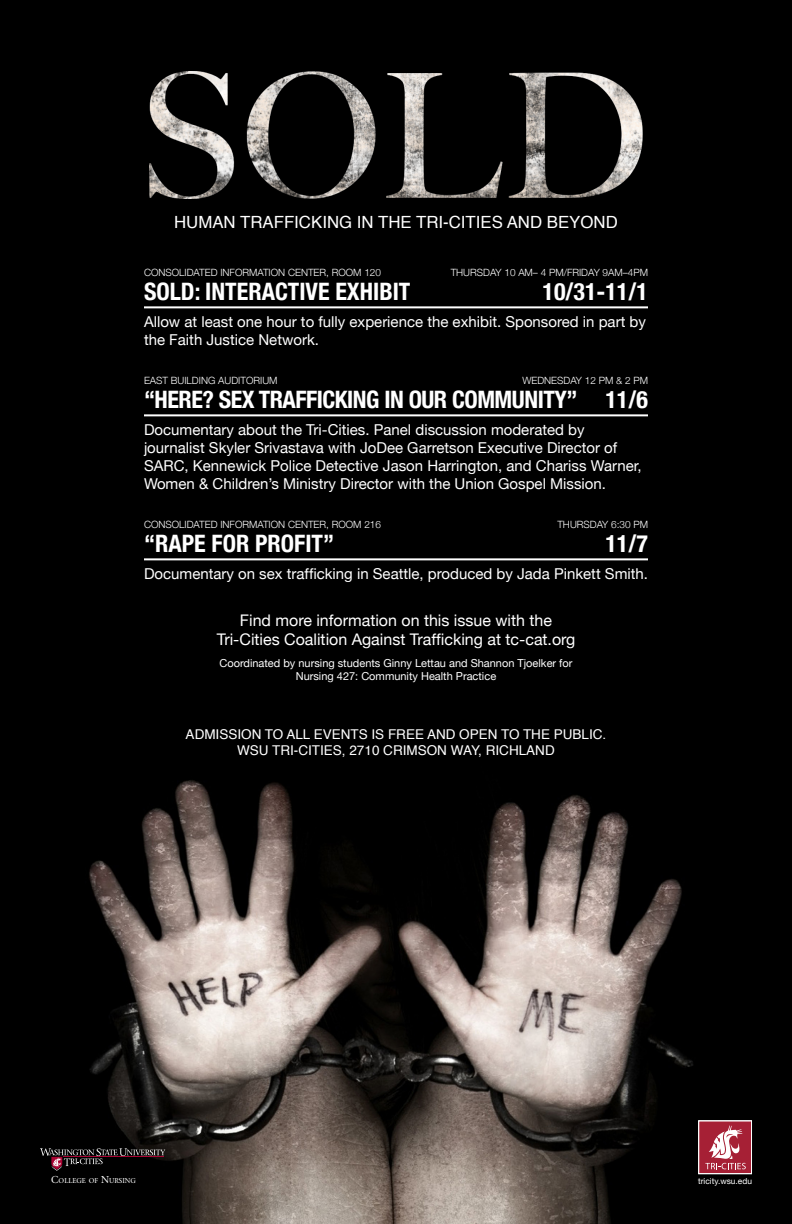
<style>
.page{position:relative;width:792px;height:1224px;background:#fff}
.page>*{position:absolute;margin:0;border:0;box-sizing:border-box;transform-origin:0 0}
.name_date{font:700 condensed 24px "Helvetica Neue";color:#fff}
.name_date-2{font:700 condensed 24px "Helvetica Neue";letter-spacing:-.02em;color:#fff}
.t1{font:16.8px "Helvetica";color:#fff}
.further_details{font:16px/19.2px "Helvetica Neue";color:#fff;text-align:center}
.further_details-2{font:15px/18px "Helvetica Neue";color:#fff}
.t2{font:13.5px "Helvetica";color:#fff}
.further_details-3{font:11px/13.2px "Helvetica Neue";color:#fff;text-align:center}
.where_day{font:300 10px "Helvetica Neue";color:#fff}
.further_details-4{font:8.4px "Helvetica Neue";color:#fff}
.further_details-5{font:7px "Stone Serif";color:#fff}
.s1{font-size:10px}
</style>
<div class="page">
<img style="left:0;top:0;width:792px;height:1224px">
<img style="left:150px;top:72px;width:492px;height:126px">
<hr style="left:144px;top:306px;width:504px;height:2px;background:#fff">
<hr style="left:144px;top:414px;width:504px;height:2px;background:#fff">
<hr style="left:144px;top:558px;width:504px;height:2px;background:#fff">
<div style="left:699px;top:1121px;width:53px;height:53px;background:#a62035"></div>
<svg style="left:705px;top:1126px;width:41px;height:43px"></svg>
<div style="left:698px;top:1120px;width:54px;height:54px;border:1px solid #fff"></div>
<svg style="left:40px;top:1148px;width:125px;height:23px"></svg>
<p class="t1" style="left:174px;top:209px;width:445px">HUMAN TRAFFICKING IN THE TRI-CITIES AND BEYOND</p>
<p class="where_day" style="left:144px;top:267px;width:239px">CONSOLIDATED INFORMATION CENTER, ROOM 120</p>
<p class="where_day" style="left:451px;top:267px;width:199px">THURSDAY 10 AM– 4 PM/FRIDAY 9AM–4PM</p>
<p class="name_date" style="left:144px;top:277px;width:268px">SOLD: INTERACTIVE EXHIBIT</p>
<p class="name_date" style="left:543px;top:277px;width:107px">10/31-11/1</p>
<p class="further_details-2" style="left:144px;top:313px;width:504px">Allow at least one hour to fully experience the exhibit. Sponsored in part by the Faith Justice Network.</p>
<p class="where_day" style="left:144px;top:375px;width:135px">EAST BUILDING AUDITORIUM</p>
<p class="where_day" style="left:522px;top:375px;width:127px">WEDNESDAY 12 PM &amp; 2 PM</p>
<p class="name_date-2" style="left:144px;top:385px;width:506px">“HERE? SEX TRAFFICKING IN OUR COMMUNITY” 11/6</p>
<p class="further_details-2" style="left:144px;top:421px;width:499px">Documentary about the Tri-Cities. Panel discussion moderated by journalist Skyler Srivastava with JoDee Garretson Executive Director of SARC, Kennewick Police Detective Jason Harrington, and Chariss Warner, Women &amp; Children’s Ministry Director with the Union Gospel Mission.</p>
<p class="where_day" style="left:144px;top:519px;width:239px">CONSOLIDATED INFORMATION CENTER, ROOM 216</p>
<p class="where_day" style="left:557px;top:519px;width:92px">THURSDAY 6:30 PM</p>
<p class="name_date" style="left:144px;top:529px;width:192px">“RAPE FOR PROFIT”</p>
<p class="name_date" style="left:605px;top:529px;width:44px">11/7</p>
<p class="further_details-2" style="left:144px;top:565px;width:506px">Documentary on sex trafficking in Seattle, produced by Jada Pinkett Smith.</p>
<p class="further_details" style="left:217px;top:610px;width:360px">Find more information on this issue with the<br>Tri-Cities Coalition Against Trafficking at tc-cat.org</p>
<p class="further_details-3" style="left:219px;top:656px;width:355px">Coordinated by nursing students Ginny Lettau and Shannon Tjoelker for<br>Nursing 427: Community Health Practice</p>
<p class="t2" style="left:186px;top:724px;width:422px">ADMISSION TO ALL EVENTS IS FREE AND OPEN TO THE PUBLIC.</p>
<p class="t2" style="left:237px;top:740px;width:319px">WSU TRI-CITIES, 2710 CRIMSON WAY, RICHLAND</p>
<p class="further_details-5" style="left:51px;top:1177px;width:86px"><span class="s1">C</span>OLLEGE OF <span class="s1">N</span>URSING</p>
<p class="further_details-4" style="left:698px;top:1176px;width:55px">tricity.wsu.edu</p>
</div>
